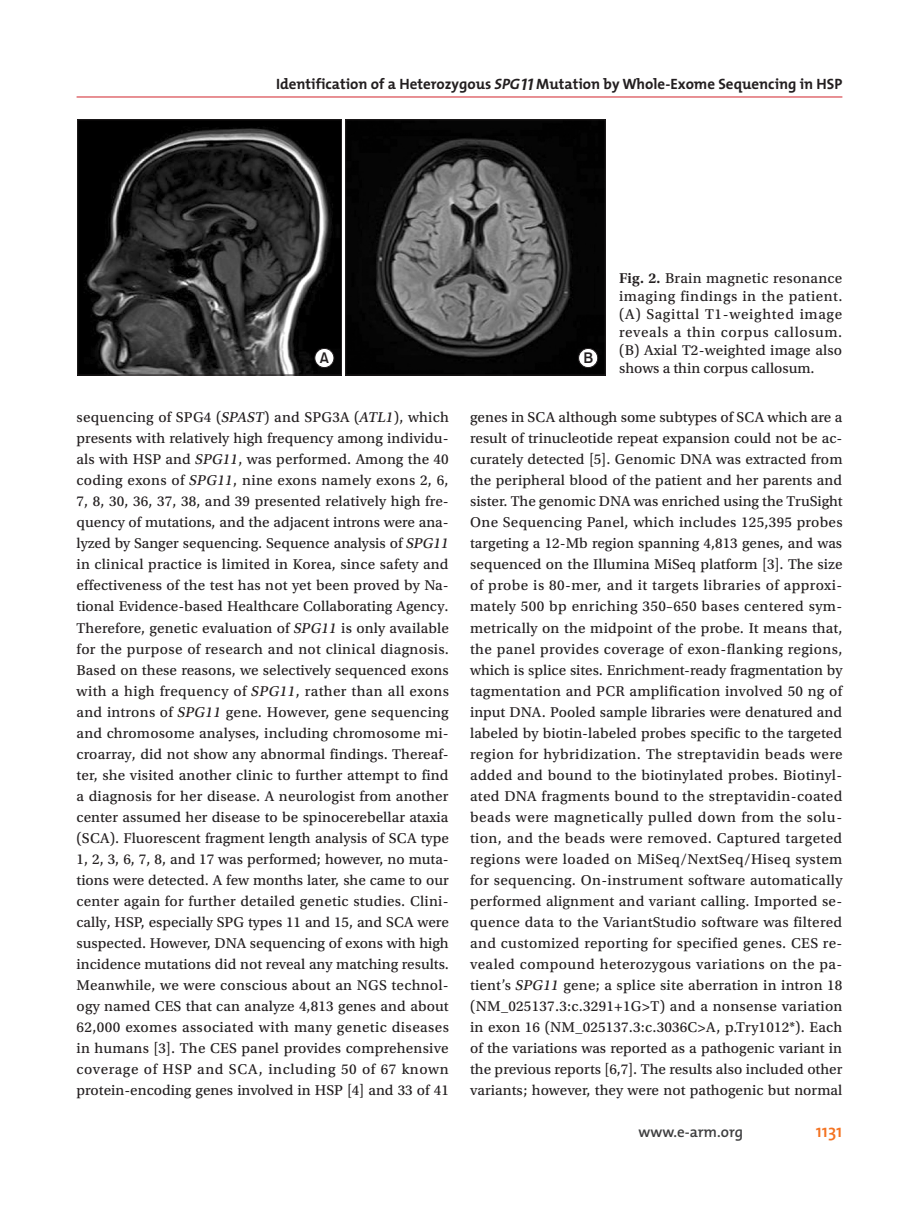
<style>
.page{position:relative;width:919px;height:1217px;background:#fff}
.page>*{position:absolute;margin:0;border:0;box-sizing:border-box;transform-origin:0 0}
.t1{font:600 18px "The Mix";color:#f47321}
.바탕글{font:15px/21px "Utopia Std Capt";letter-spacing:.01em;color:#231f20}
.그림{font:15px/18px "Utopia Std Capt";color:#231f20;text-align:justify}
.쪽제목_홀{font:700 15px "The Mix";color:#231f20}
.t2{font:600 15px "The Mix";color:#3e3e3f}
.t3{font:15px "Gothic 725 BT Bold A";color:#231f20}
.s1{font-style:italic}
.s2{font-family:"Adobe Gothic Std";font-style:italic}
.s3{font-family:"Utopia Std";font-weight:600}
</style>
<div class="page">
<hr style="left:77px;top:97px;width:765px;height:1px;background:#d1232a">
<svg style="left:77px;top:119px;width:528px;height:256px;background:#2f2f2f"></svg>
<p class="쪽제목_홀" style="left:276px;top:71px;width:568px">Identification of a Heterozygous <span class="s1">SPG</span><span class="s2">11</span>Mutation by Whole-Exome Sequencing in HSP</p>
<p class="t3" style="left:320px;top:349px;width:11px">A</p>
<p class="t3" style="left:583px;top:349px;width:11px">B</p>
<p class="그림" style="left:619px;top:269px;width:225px"><span class="s3">Fig. 2.</span> Brain magnetic resonance imaging findings in the patient. (A) Sagittal T1-weighted image reveals a thin corpus callosum. (B) Axial T2-weighted image also shows a thin corpus callosum.</p>
<p class="바탕글" style="left:77px;top:407px;width:376px">sequencing of SPG4 (<span class="s1">SPAST</span>) and SPG3A (<span class="s1">ATL1</span>), which presents with relatively high frequency among individu&shy;als with HSP and <span class="s1">SPG11</span>, was performed. Among the 40 coding exons of <span class="s1">SPG11</span>, nine exons namely exons 2, 6, 7, 8, 30, 36, 37, 38, and 39 presented relatively high fre&shy;quency of mutations, and the adjacent introns were ana&shy;lyzed by Sanger sequencing. Sequence analysis of <span class="s1">SPG11 </span>in clinical practice is limited in Korea, since safety and effectiveness of the test has not yet been proved by Na&shy;tional Evidence-based Healthcare Collaborating Agency.<br>Therefore, genetic evaluation of <span class="s1">SPG11</span> is only available for the purpose of research and not clinical diagnosis.<br>Based on these reasons, we selectively sequenced exons with a high frequency of <span class="s1">SPG11</span>, rather than all exons and introns of <span class="s1">SPG11</span> gene. However, gene sequencing and chromosome analyses, including chromosome mi&shy;croarray, did not show any abnormal findings. Thereaf&shy;ter, she visited another clinic to further attempt to find a diagnosis for her disease. A neurologist from another center assumed her disease to be spinocerebellar ataxia (SCA). Fluorescent fragment length analysis of SCA type 1, 2, 3, 6, 7, 8, and 17 was performed; however, no muta&shy;tions were detected. A few months later, she came to our center again for further detailed genetic studies. Clini&shy;cally, HSP, especially SPG types 11 and 15, and SCA were suspected. However, DNA sequencing of exons with high incidence mutations did not reveal any matching results.<br>Meanwhile, we were conscious about an NGS technol&shy;ogy named CES that can analyze 4,813 genes and about 62,000 exomes associated with many genetic diseases in humans [3]. The CES panel provides comprehensive coverage of HSP and SCA, including 50 of 67 known protein-encoding genes involved in HSP [4] and 33 of 41</p>
<p class="바탕글" style="left:470px;top:407px;width:374px;text-align:justify">genes in SCA although some subtypes of SCA which are a result of trinucleotide repeat expansion could not be ac&shy;curately detected [5]. Genomic DNA was extracted from the peripheral blood of the patient and her parents and sister. The genomic DNA was enriched using the TruSight One Sequencing Panel, which includes 125,395 probes targeting a 12-Mb region spanning 4,813 genes, and was sequenced on the Illumina MiSeq platform [3]. The size of probe is 80-mer, and it targets libraries of approxi&shy;mately 500 bp enriching 350–650 bases centered sym&shy;metrically on the midpoint of the probe. It means that, the panel provides coverage of exon-flanking regions, which is splice sites. Enrichment-ready fragmentation by tagmentation and PCR amplification involved 50 ng of input DNA. Pooled sample libraries were denatured and labeled by biotin-labeled probes specific to the targeted region for hybridization. The streptavidin beads were added and bound to the biotinylated probes. Biotinyl&shy;ated DNA fragments bound to the streptavidin-coated beads were magnetically pulled down from the solu&shy;tion, and the beads were removed. Captured targeted regions were loaded on MiSeq/NextSeq/Hiseq system for sequencing. On-instrument software automatically performed alignment and variant calling. Imported se&shy;quence data to the VariantStudio software was filtered and customized reporting for specified genes. CES re&shy;vealed compound heterozygous variations on the pa&shy;tient’s <span class="s1">SPG11</span> gene; a splice site aberration in intron 18 (NM_025137.3:c.3291+1G&gt;T) and a nonsense variation in exon 16 (NM_025137.3:c.3036C&gt;A, p.Try1012*). Each of the variations was reported as a pathogenic variant in the previous reports [6,7]. The results also included other variants; however, they were not pathogenic but normal</p>
<p class="t2" style="left:638px;top:1118px;width:106px">www.e-arm.org</p>
<p class="t1" style="left:815px;top:1115px;width:28px">1131</p>
</div>
